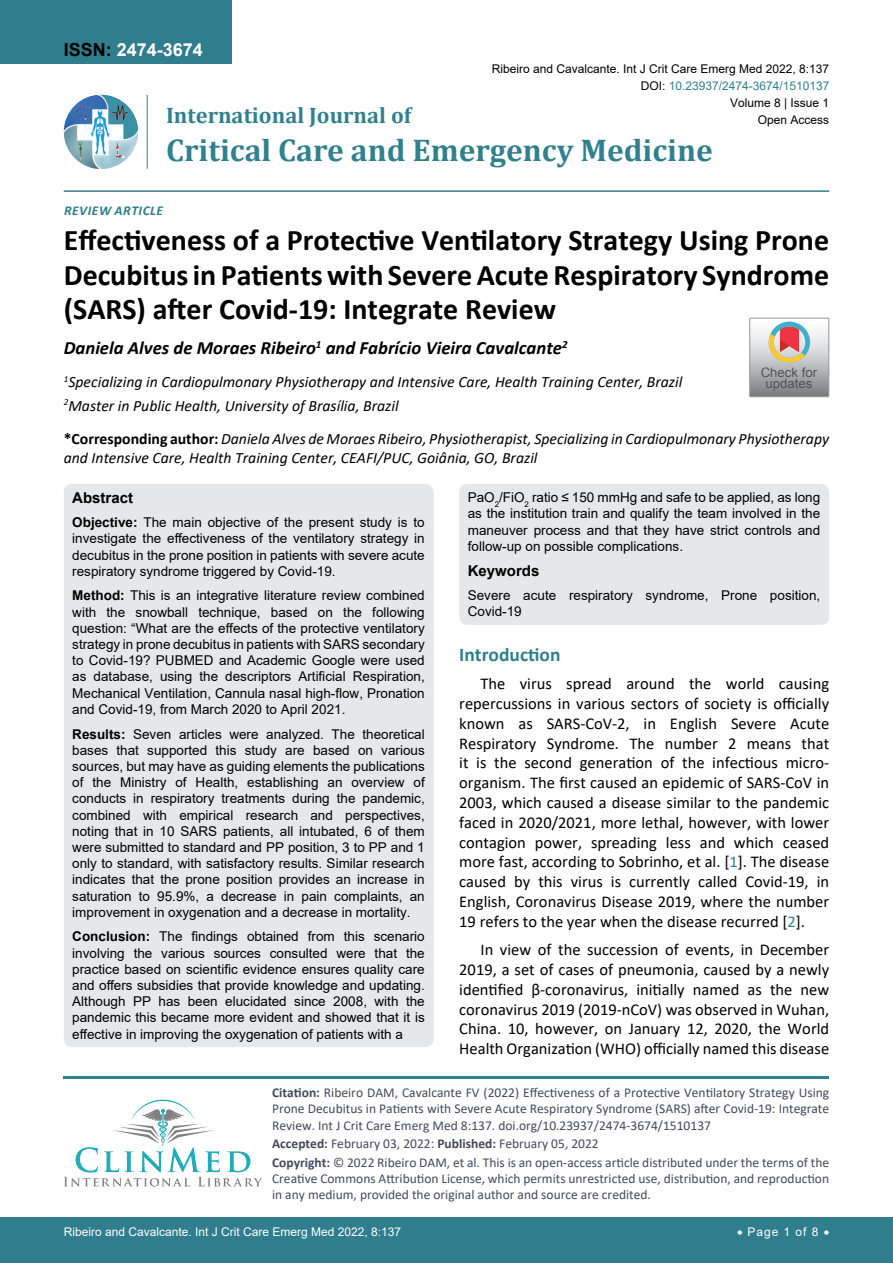
<style>
.page{position:relative;width:893px;height:1263px;background:#fff}
.page>*{position:absolute;margin:0;border:0;box-sizing:border-box;transform-origin:0 0}
.t1{font:700 31.5px "Cambria";color:#30808d}
.t2{font:700 30px/34.5px "Calibri";color:#000;text-align:justify}
.t3{font:700 22.5px "Cambria";color:#30808d}
.t4{font:700 19.5px "Calibri";color:#30808d}
.t5{font:italic 700 18.75px "Calibri";color:#000}
.t6{font:700 18px "Arial";color:#fff}
.t7{font:16.5px/19.8px "Calibri";color:#000;text-align:justify}
.t8{font:italic 15.75px/23.1px "Calibri";color:#000}
.t9{font:700 15px "Arial";color:#000}
.t10{font:13.5px/16.2px "Arial";color:#000;text-align:justify}
.t11{font:13.5px/16.2px "Calibri";color:#47475c}
.t12{font:italic 700 13.5px "Calibri";letter-spacing:.04em;color:#307d8d}
.t13{font:13.05px/11.2px "Arial";color:#535353;text-align:center}
.t14{font:12px "Arial";color:#000}
.t15{font:12px "Arial";color:#fff}
.t16{font:12px "Arial";color:#30808d}
.s1{color:#000}
.s2{font-weight:700;font-style:normal}
.s3{font-weight:700}
.s4{color:#30808d}
</style>
<div class="page">
<img style="left:64px;top:95px;width:74px;height:74px;border-radius:37px">
<hr style="left:147px;top:95px;width:1px;height:74px;background:#307d8d">
<hr style="left:64px;top:190px;width:765px;height:2px;background:#307d8d">
<hr style="left:64px;top:1076px;width:765px;height:2px;background:#30808d">
<svg style="left:64px;top:1100px;width:198px;height:86px"></svg>
<div style="left:0;top:1217px;width:893px;height:46px;background:#307d8d"></div>
<div style="left:0;top:0;width:231px;height:64px;background:#307d8d"></div>
<div style="left:64px;top:484px;width:370px;height:563px;background:#e6e7e8;border-radius:9px"></div>
<div style="left:459px;top:484px;width:370px;height:141px;background:#e6e7e8;border-radius:9px"></div>
<svg style="left:750px;top:318px;width:79px;height:79px;background:#bdb6b3"></svg>
<h3 class="t6" style="left:64px;top:37px;width:141px"><span class="s1">ISSN:</span> 2474-3674</h3>
<p class="t14" style="left:492px;top:60px;width:339px">Ribeiro and Cavalcante. Int J Crit Care Emerg Med 2022, 8:137</p>
<p class="t14" style="left:730px;top:95px;width:101px">Volume 8 | Issue 1</p>
<p class="t16" style="left:641px;top:77px;width:190px"><span class="s1">DOI:</span> 10.23937/2474-3674/1510137</p>
<h3 class="t3" style="left:166px;top:100px;width:247px">International Journal of</h3>
<h1 class="t1" style="left:166px;top:128px;width:548px">Critical Care and Emergency Medicine</h1>
<p class="t14" style="left:758px;top:112px;width:73px">Open Access</p>
<p class="t12" style="left:64px;top:201px;width:101px">Review Ar ticle</p>
<h2 class="t2" style="left:64px;top:222px;width:767px">Effectiveness of a Protective Ventilatory Strategy Using Prone Decubitus in Patients with Severe Acute Respiratory Syndrome (SARS) after Covid-19: Integrate Review</h2>
<h3 class="t5" style="left:64px;top:335px;width:505px">Daniela Alves de Moraes Ribeiro<sup>1</sup> and Fabrício Vieira Cavalcante<sup>2</sup></h3>
<p class="t8" style="left:64px;top:370px;width:620px"><sup>1</sup>Specializing in Cardiopulmonary Physiotherapy and Intensive Care, Health Training Center, Brazil<br><sup>2</sup>Master in Public Health, University of Brasília, Brazil</p>
<p class="t8" style="left:64px;top:428px;width:767px;line-height:18.9px"><span class="s2">*Corresponding author:</span> Daniela Alves de Moraes Ribeiro, Physiotherapist, Specializing in Cardiopulmonary Physiotherapy and Intensive Care, Health Training Center, CEAFI/PUC, Goiânia, GO, Brazil</p>
<p class="t9" style="left:72px;top:487px;width:62px">Abstract</p>
<p class="t10" style="left:72px;top:514px;width:354px"><span class="s3">Objective:</span> The main objective of the present study is to investigate the effectiveness of the ventilatory strategy in decubitus in the prone position in patients with severe acute respiratory syndrome triggered by Covid-19.</p>
<p class="t10" style="left:72px;top:587px;width:354px"><span class="s3">Method:</span> This is an integrative literature review combined with the snowball technique, based on the following question: “What are the effects of the protective ventilatory strategy in prone decubitus in patients with SARS secondary to Covid-19? PUBMED and Academic Google were used as database, using the descriptors Artificial Respiration, Mechanical Ventilation, Cannula nasal high-flow, Pronation and Covid-19, from March 2020 to April 2021.</p>
<p class="t10" style="left:72px;top:726px;width:354px"><span class="s3">Results:</span> Seven articles were analyzed. The theoretical bases that supported this study are based on various sources, but may have as guiding elements the publications of the Ministry of Health, establishing an overview of conducts in respiratory treatments during the pandemic, combined with empirical research and perspectives, noting that in 10 SARS patients, all intubated, 6 of them were submitted to standard and PP position, 3 to PP and 1 only to standard, with satisfactory results. Similar research indicates that the prone position provides an increase in saturation to 95.9%, a decrease in pain complaints, an improvement in oxygenation and a decrease in mortality.</p>
<p class="t10" style="left:72px;top:928px;width:354px"><span class="s3">Conclusion:</span> The findings obtained from this scenario involving the various sources consulted were that the practice based on scientific evidence ensures quality care and offers subsidies that provide knowledge and updating.<br>Although PP has been elucidated since 2008, with the pandemic this became more evident and showed that it is effective in improving the oxygenation of patients with a</p>
<p class="t13" style="left:761px;top:367px;width:58px">Check for updates</p>
<p class="t10" style="left:468px;top:489px;width:354px">PaO<sub>2</sub>/FiO<sub>2</sub> ratio ≤ 150 mmHg and safe to be applied, as long as the institution train and qualify the team involved in the maneuver process and that they have strict controls and follow-up on possible complications.</p>
<p class="t9" style="left:468px;top:561px;width:73px">Keywords</p>
<p class="t10" style="left:468px;top:587px;width:354px">Severe acute respiratory syndrome, Prone position,<br>Covid-19</p>
<h3 class="t4" style="left:459px;top:641px;width:103px">Introduction</h3>
<p class="t7" style="left:459px;top:673px;width:371px;text-indent:21px">The virus spread around the world causing repercussions in various sectors of society is officially known as SARS-CoV-2, in English Severe Acute Respiratory Syndrome. The number 2 means that it is the second generation of the infectious micro&shy;organism. The first caused an epidemic of SARS-CoV in 2003, which caused a disease similar to the pandemic faced in 2020/2021, more lethal, however, with lower contagion power, spreading less and which ceased more fast, according to Sobrinho, et al. [<span class="s4">1</span>]. The disease caused by this virus is currently called Covid-19, in English, Coronavirus Disease 2019, where the number 19 refers to the year when the disease recurred [<span class="s4">2</span>].</p>
<p class="t7" style="left:459px;top:939px;width:371px;text-indent:21px">In view of the succession of events, in December 2019, a set of cases of pneumonia, caused by a newly identified β-coronavirus, initially named as the new coronavirus 2019 (2019-nCoV) was observed in Wuhan, China. 10, however, on January 12, 2020, the World Health Organization (WHO) officially named this disease</p>
<p class="t11" style="left:272px;top:1084px;width:559px;text-align:justify"><span class="s3">Citation:</span> Ribeiro DAM, Cavalcante FV (2022) Effectiveness of a Protective Ventilatory Strategy Using Prone Decubitus in Patients with Severe Acute Respiratory Syndrome (SARS) after Covid-19: Integrate Review. Int J Crit Care Emerg Med 8:137. doi.org/10.23937/2474-3674/1510137</p>
<p class="t11" style="left:272px;top:1134px;width:559px;line-height:18.6px"><span class="s3">Accepted:</span> February 03, 2022: <span class="s3">Published:</span> February 05, 2022<br><span class="s3">Copyright:</span> © 2022 Ribeiro DAM, et al. This is an open-access article distributed under the terms of the</p>
<p class="t11" style="left:272px;top:1170px;width:559px">Creative Commons Attribution License, which permits unrestricted use, distribution, and reproduction in any medium, provided the original author and source are credited.</p>
<p class="t15" style="left:64px;top:1223px;width:339px">Ribeiro and Cavalcante. Int J Crit Care Emerg Med 2022, 8:137</p>
<p class="t15" style="left:737px;top:1223px;width:94px">• Page 1 of 8 •</p>
</div>
